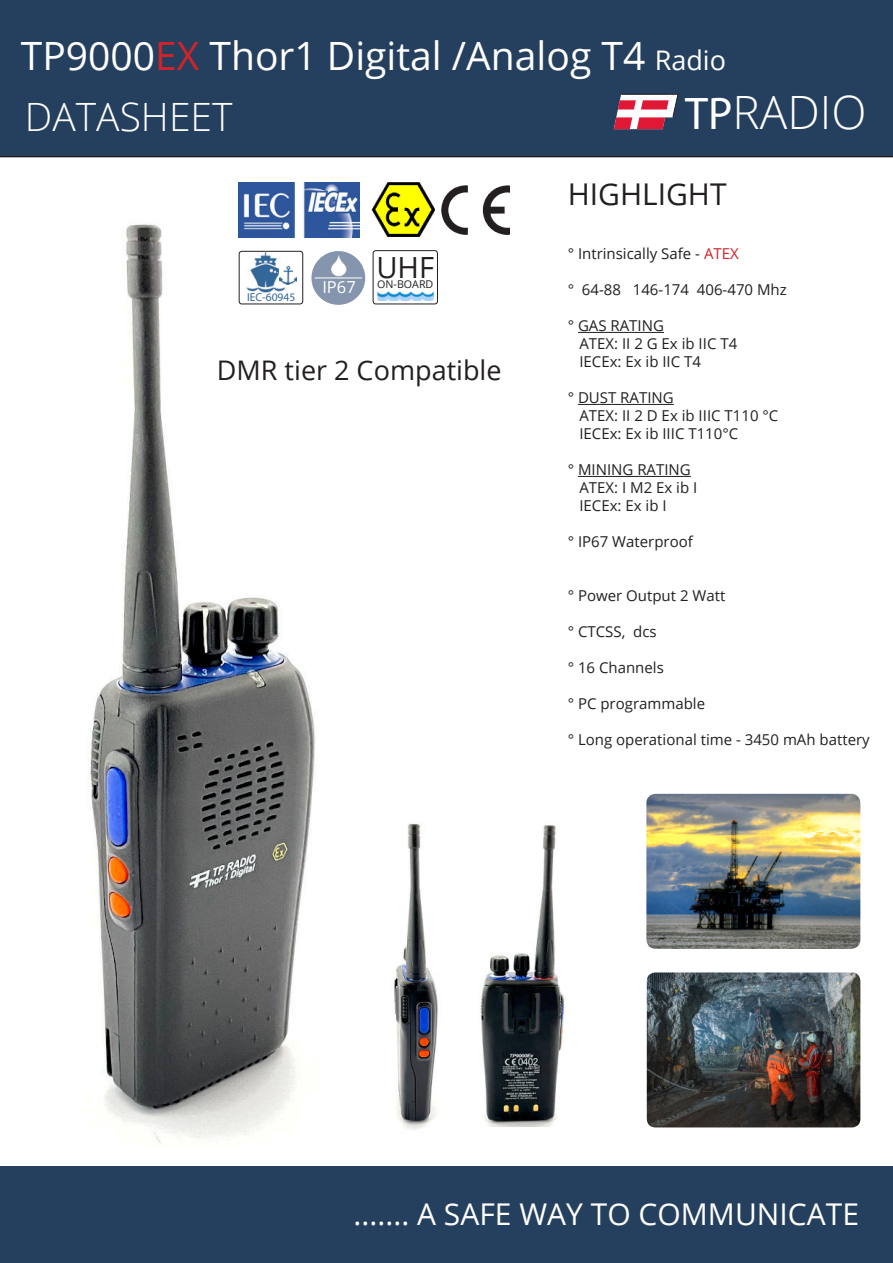
<style>
.page{position:relative;width:893px;height:1263px;background:#fff}
.page>*{position:absolute;margin:0;border:0;box-sizing:border-box;transform-origin:0 0}
.t1{font:300 45.9px "Open Sans";color:#fff}
.t2{font:39px "Open Sans";color:#fff}
.t3{font:300 39px "Open Sans";color:#fff}
.t4{font:30px "Open Sans";color:#fff}
.t5{font:30px "Open Sans";color:#231f20}
.t6{font:29.1px "Open Sans";color:#231f20}
.t7{font:27px "Open Sans";color:#231f20}
.t8{font:16.5px "Open Sans";color:#fff}
.t9{font:15px/18px "Open Sans";color:#231f20}
.t10{font:11.55px "Myriad Pro";color:#369}
.t11{font:10.65px "Open Sans";color:#231f20}
.s1{font-style:inherit}
.s2{color:#d1232a}
.s3{font-size:27px}
.s4{font-family:"Myriad Pro";font-weight:400}
</style>
<div class="page">
<div style="left:0;top:0;width:893px;height:158px;background:#25405e"></div>
<img style="left:87px;top:182px;width:268px;height:962px">
<img style="left:646px;top:794px;width:214px;height:155px">
<hr style="left:578px;top:332px;width:86px;height:1px;background:#231f20">
<hr style="left:578px;top:404px;width:96px;height:1px;background:#231f20">
<hr style="left:578px;top:476px;width:113px;height:1px;background:#231f20">
<img style="left:647px;top:972px;width:213px;height:155px">
<img style="left:442px;top:186px;width:67px;height:48px">
<img style="left:372px;top:182px;width:63px;height:55px">
<img style="left:239px;top:182px;width:120px;height:56px">
<div style="left:239px;top:251px;width:64px;height:53px;background:#fff;border-radius:3px"></div>
<div style="left:239px;top:251px;width:64px;height:53px;border:1px solid #231f20;border-radius:3px"></div>
<img style="left:246px;top:253px;width:41px;height:39px">
<img style="left:280px;top:266px;width:16px;height:19px">
<div style="left:311px;top:251px;width:54px;height:54px;background:#8495ad;border-radius:50%"></div>
<img style="left:328px;top:251px;width:19px;height:28px">
<hr style="left:315px;top:277px;width:47px;height:1px;background:#fff">
<div style="left:373px;top:250px;width:65px;height:54px;border:1px solid #231f20;border-radius:3px"></div>
<img style="left:377px;top:291px;width:56px;height:10px">
<div style="left:0;top:1166px;width:893px;height:97px;background:#25405e"></div>
<svg style="left:614px;top:94px;width:65px;height:35px"></svg>
<img style="left:394px;top:823px;width:44px;height:307px">
<img style="left:480px;top:824px;width:85px;height:302px">
<h2 class="t2" style="left:21px;top:29px;width:707px"><span class="s1">TP9000</span><span class="s2">EX</span> Thor1 Digital /Analog <span class="s1">T4</span> <span class="s3">Radio</span></h2>
<h2 class="t3" style="left:25px;top:90px;width:209px">DATASHEET</h2>
<h1 class="t1" style="left:685px;top:81px;width:183px"><span class="s4">TP</span>RADIO</h1>
<p class="t10" style="left:247px;top:290px;width:50px">IEC-60945</p>
<p class="t8" style="left:322px;top:276px;width:35px">IP67</p>
<h3 class="t6" style="left:376px;top:248px;width:59px">UHF</h3>
<p class="t11" style="left:377px;top:277px;width:58px">ON-BOARD</p>
<h3 class="t7" style="left:217px;top:351px;width:286px">DMR tier 2 Compatible</h3>
<h3 class="t5" style="left:568px;top:174px;width:160px">HIGHLIGHT</h3>
<p class="t9" style="left:568px;top:244px;width:173px">° Intrinsically Safe - <span class="s2">ATEX</span></p>
<p class="t9" style="left:568px;top:280px;width:221px">° 64-88 146-174 406-470 Mhz</p>
<p class="t9" style="left:579px;top:316px;width:159px;text-indent:-12px">° GAS RATING<br>ATEX: II 2 G Ex ib IIC T4<br>IECEx: Ex ib IIC T4</p>
<p class="t9" style="left:579px;top:388px;width:200px;text-indent:-12px">° DUST RATING<br>ATEX: II 2 D Ex ib IIIC T110 °C<br>IECEx: Ex ib IIIC T110°C</p>
<p class="t9" style="left:579px;top:460px;width:119px;text-indent:-12px">° MINING RATING<br>ATEX: I M2 Ex ib I<br>IECEx: Ex ib I</p>
<p class="t9" style="left:568px;top:532px;width:127px">° IP67 Waterproof</p>
<p class="t9" style="left:568px;top:586px;width:159px">° Power Output 2 Watt</p>
<p class="t9" style="left:568px;top:622px;width:90px">° CTCSS, dcs</p>
<p class="t9" style="left:568px;top:658px;width:98px">° 16 Channels</p>
<p class="t9" style="left:568px;top:694px;width:139px">° PC programmable</p>
<p class="t9" style="left:568px;top:730px;width:304px">° Long operational time - 3450 mAh battery</p>
<h3 class="t4" style="left:353px;top:1194px;width:507px">....... A SAFE WAY TO COMMUNICATE</h3>
</div>
